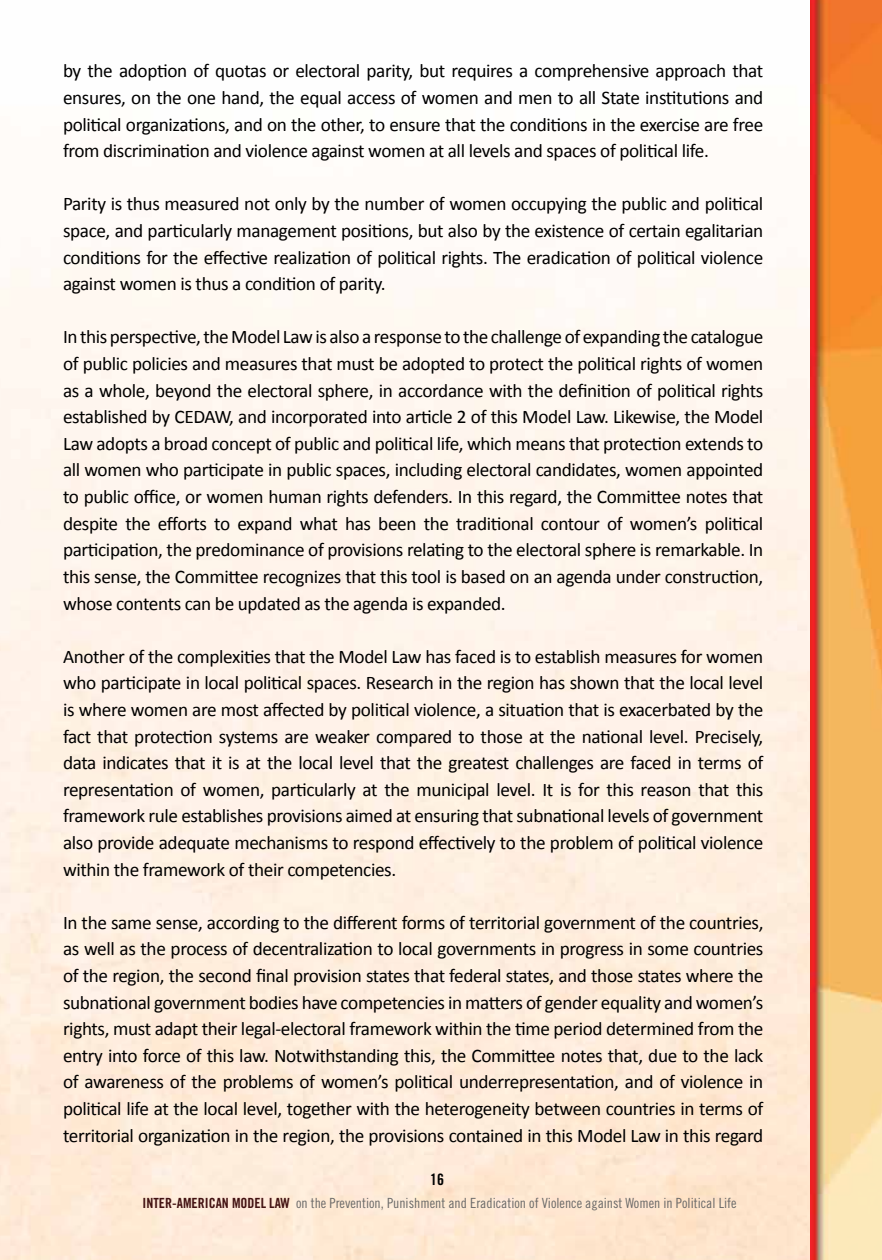
<style>
.page{position:relative;width:882px;height:1260px;background:#fff}
.page>*{position:absolute;margin:0;border:0;box-sizing:border-box;transform-origin:0 0}
.t1{font:19.25px/26.6px "Calibri";letter-spacing:-.02em;color:#000;text-align:justify}
.t2{font:15.75px "Trade Gothic LT Std Bd Cn 20";color:#000}
.t3{font:14px "Trade Gothic LT Std Cn 18";color:#6a6968}
.s1{font-family:"Trade Gothic LT Std Bd Cn 20";color:#431212}
</style>
<div class="page">
<img style="left:0;top:0;width:811px;height:1260px">
<img style="left:811px;top:0;width:71px;height:1260px">
<p class="t1" style="left:63px;top:58px;width:702px">by the adoption of quotas or electoral parity, but requires a comprehensive approach that ensures, on the one hand, the equal access of women and men to all State institutions and political organizations, and on the other, to ensure that the conditions in the exercise are free from discrimination and violence against women at all levels and spaces of political life.</p>
<p class="t1" style="left:63px;top:191px;width:702px">Parity is thus measured not only by the number of women occupying the public and political space, and particularly management positions, but also by the existence of certain egalitarian conditions for the effective realization of political rights. The eradication of political violence against women is thus a condition of parity.</p>
<p class="t1" style="left:63px;top:324px;width:702px">In this perspective, the Model Law is also a response to the challenge of expanding the catalogue of public policies and measures that must be adopted to protect the political rights of women as a whole, beyond the electoral sphere, in accordance with the definition of political rights established by CEDAW, and incorporated into article 2 of this Model Law. Likewise, the Model Law adopts a broad concept of public and political life, which means that protection extends to all women who participate in public spaces, including electoral candidates, women appointed to public office, or women human rights defenders. In this regard, the Committee notes that despite the efforts to expand what has been the traditional contour of women’s political participation, the predominance of provisions relating to the electoral sphere is remarkable. In this sense, the Committee recognizes that this tool is based on an agenda under construction, whose contents can be updated as the agenda is expanded.</p>
<p class="t1" style="left:63px;top:643px;width:702px">Another of the complexities that the Model Law has faced is to establish measures for women who participate in local political spaces. Research in the region has shown that the local level is where women are most affected by political violence, a situation that is exacerbated by the fact that protection systems are weaker compared to those at the national level. Precisely, data indicates that it is at the local level that the greatest challenges are faced in terms of representation of women, particularly at the municipal level. It is for this reason that this framework rule establishes provisions aimed at ensuring that subnational levels of government also provide adequate mechanisms to respond effectively to the problem of political violence within the framework of their competencies.</p>
<p class="t1" style="left:63px;top:909px;width:702px">In the same sense, according to the different forms of territorial government of the countries, as well as the process of decentralization to local governments in progress in some countries of the region, the second final provision states that federal states, and those states where the subnational government bodies have competencies in matters of gender equality and women’s rights, must adapt their legal-electoral framework within the time period determined from the entry into force of this law. Notwithstanding this, the Committee notes that, due to the lack of awareness of the problems of women’s political underrepresentation, and of violence in political life at the local level, together with the heterogeneity between countries in terms of territorial organization in the region, the provisions contained in this Model Law in this regard</p>
<p class="t2" style="left:430px;top:1170px;width:15px">16</p>
<p class="t3" style="left:143px;top:1195px;width:595px"><span class="s1">INTER-AMERICAN MODEL LAW</span> on the Prevention, Punishment and Eradication of Violence against Women in Political Life</p>
</div>
